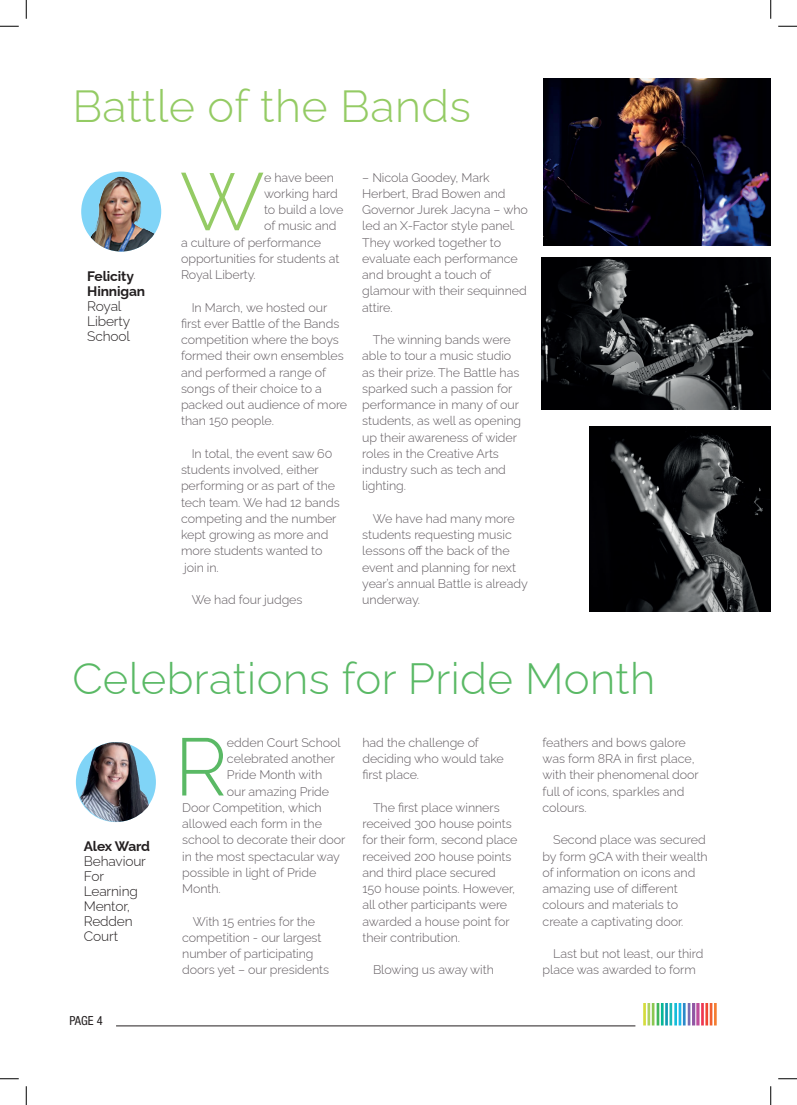
<style>
.page{position:relative;width:797px;height:1105px;background:#fff}
.page>*{position:absolute;margin:0;border:0;box-sizing:border-box;transform-origin:0 0}
.t1{font:300 81.12px "Raleway";color:#94cb64}
.t2{font:300 81.12px "Raleway";color:#5ab965}
.t3{font:300 45px "Raleway";letter-spacing:.01em;color:#94cb64}
.t4{font:300 43.75px "Raleway";letter-spacing:.01em;color:#5ab965}
.t5{font:300 13.75px/15px "Raleway";letter-spacing:-.01em;color:#231f20}
.t6{font:700 13.75px/15px "Raleway";letter-spacing:-.01em;color:#231f20}
.t7{font:300 12.5px/16.2px "Raleway";letter-spacing:-.005em;color:#615b60}
.t8{font:condensed 12.5px "Helvetica Neue LT Std";color:#231f20}
</style>
<div class="page">
<img style="left:643px;top:1003px;width:74px;height:23px">
<hr style="left:116px;top:1025px;width:519px;height:1px;background:#231f20">
<img style="left:81px;top:172px;width:80px;height:80px;border-radius:40px">
<img style="left:590px;top:427px;width:180px;height:184px">
<img style="left:77px;top:742px;width:79px;height:80px">
<img style="left:541px;top:257px;width:229px;height:153px">
<img style="left:544px;top:79px;width:226px;height:166px">
<svg style="left:0;top:25px;width:19px;height:2px"></svg>
<svg style="left:778px;top:25px;width:19px;height:2px"></svg>
<svg style="left:0;top:1078px;width:19px;height:1px"></svg>
<svg style="left:778px;top:1078px;width:19px;height:1px"></svg>
<svg style="left:25px;top:0;width:2px;height:19px"></svg>
<svg style="left:25px;top:1086px;width:2px;height:19px"></svg>
<svg style="left:770px;top:0;width:1px;height:19px"></svg>
<svg style="left:770px;top:1086px;width:1px;height:19px"></svg>
<h2 class="t3" style="left:72px;top:70px;width:400px">Battle of the Bands</h2>
<p class="t6" style="left:87px;top:268px;width:59px">Felicity<br>Hinnigan</p>
<p class="t5" style="left:87px;top:297px;width:44px">Royal<br>Liberty<br>School</p>
<h1 class="t1" style="left:180px;top:137px;width:86px">W</h1>
<p class="t7" style="left:264px;top:168px;width:71px">e have been</p>
<p class="t7" style="left:264px;top:184px;width:75px">working hard</p>
<p class="t7" style="left:264px;top:200px;width:81px">to build a love</p>
<p class="t7" style="left:264px;top:216px;width:74px">of music and</p>
<p class="t7" style="left:181px;top:233px;width:141px">a culture of performance</p>
<p class="t7" style="left:181px;top:249px;width:160px">opportunities for students at</p>
<p class="t7" style="left:181px;top:265px;width:76px">Royal Liberty.</p>
<p class="t7" style="left:181px;top:298px;width:168px;text-indent:11px">In March, we hosted our first ever Battle of the Bands competition where the boys formed their own ensembles and performed a range of songs of their choice to a packed out audience of more than 150 people.</p>
<p class="t7" style="left:181px;top:444px;width:160px;text-indent:11px">In total, the event saw 60 students involved, either performing or as part of the tech team. We had 12 bands competing and the number kept growing as more and more students wanted to join in.</p>
<p class="t7" style="left:192px;top:590px;width:112px">We had four judges</p>
<p class="t7" style="left:362px;top:168px;width:167px">– Nicola Goodey, Mark<br>Herbert, Brad Bowen and<br>Governor Jurek Jacyna – who led an X-Factor style panel.<br>They worked together to evaluate each performance and brought a touch of glamour with their sequinned attire.</p>
<p class="t7" style="left:362px;top:330px;width:160px;text-indent:11px">The winning bands were able to tour a music studio as their prize. The Battle has sparked such a passion for performance in many of our students, as well as opening up their awareness of wider roles in the Creative Arts industry such as tech and lighting.</p>
<p class="t7" style="left:362px;top:509px;width:167px;text-indent:11px">We have had many more students requesting music lessons off the back of the event and planning for next year’s annual Battle is already underway.</p>
<h3 class="t4" style="left:72px;top:644px;width:584px">Celebrations for Pride Month</h3>
<p class="t6" style="left:84px;top:838px;width:68px">Alex Ward</p>
<p class="t5" style="left:84px;top:852px;width:64px">Behaviour<br>For<br>Learning<br>Mentor,<br>Redden<br>Court</p>
<p class="t8" style="left:69px;top:1013px;width:35px">PAGE 4</p>
<h1 class="t2" style="left:175px;top:703px;width:54px">R</h1>
<p class="t7" style="left:227px;top:733px;width:115px">edden Court School</p>
<p class="t7" style="left:227px;top:749px;width:110px">celebrated another</p>
<p class="t7" style="left:227px;top:765px;width:97px">Pride Month with</p>
<p class="t7" style="left:227px;top:782px;width:104px">our amazing Pride</p>
<p class="t7" style="left:182px;top:798px;width:141px">Door Competition, which</p>
<p class="t7" style="left:182px;top:814px;width:141px">allowed each form in the</p>
<p class="t7" style="left:182px;top:830px;width:164px">school to decorate their door</p>
<p class="t7" style="left:182px;top:847px;width:159px">in the most spectacular way</p>
<p class="t7" style="left:182px;top:863px;width:136px">possible in light of Pride</p>
<p class="t7" style="left:182px;top:879px;width:40px">Month.</p>
<p class="t7" style="left:182px;top:912px;width:148px;text-indent:11px">With 15 entries for the competition - our largest number of participating doors yet – our presidents</p>
<p class="t7" style="left:362px;top:733px;width:143px">had the challenge of deciding who would take first place.</p>
<p class="t7" style="left:362px;top:798px;width:157px;text-indent:11px">The first place winners received 300 house points for their form, second place received 200 house points and third place secured<br>150 house points. However, all other participants were awarded a house point for their contribution.</p>
<p class="t7" style="left:373px;top:960px;width:122px">Blowing us away with</p>
<p class="t7" style="left:542px;top:733px;width:157px">feathers and bows galore was form 8RA in first place, with their phenomenal door full of icons, sparkles and colours.</p>
<p class="t7" style="left:542px;top:830px;width:167px;text-indent:11px">Second place was secured by form 9CA with their wealth of information on icons and amazing use of different colours and materials to create a captivating door.</p>
<p class="t7" style="left:542px;top:944px;width:162px;text-indent:11px">Last but not least, our third place was awarded to form</p>
</div>
